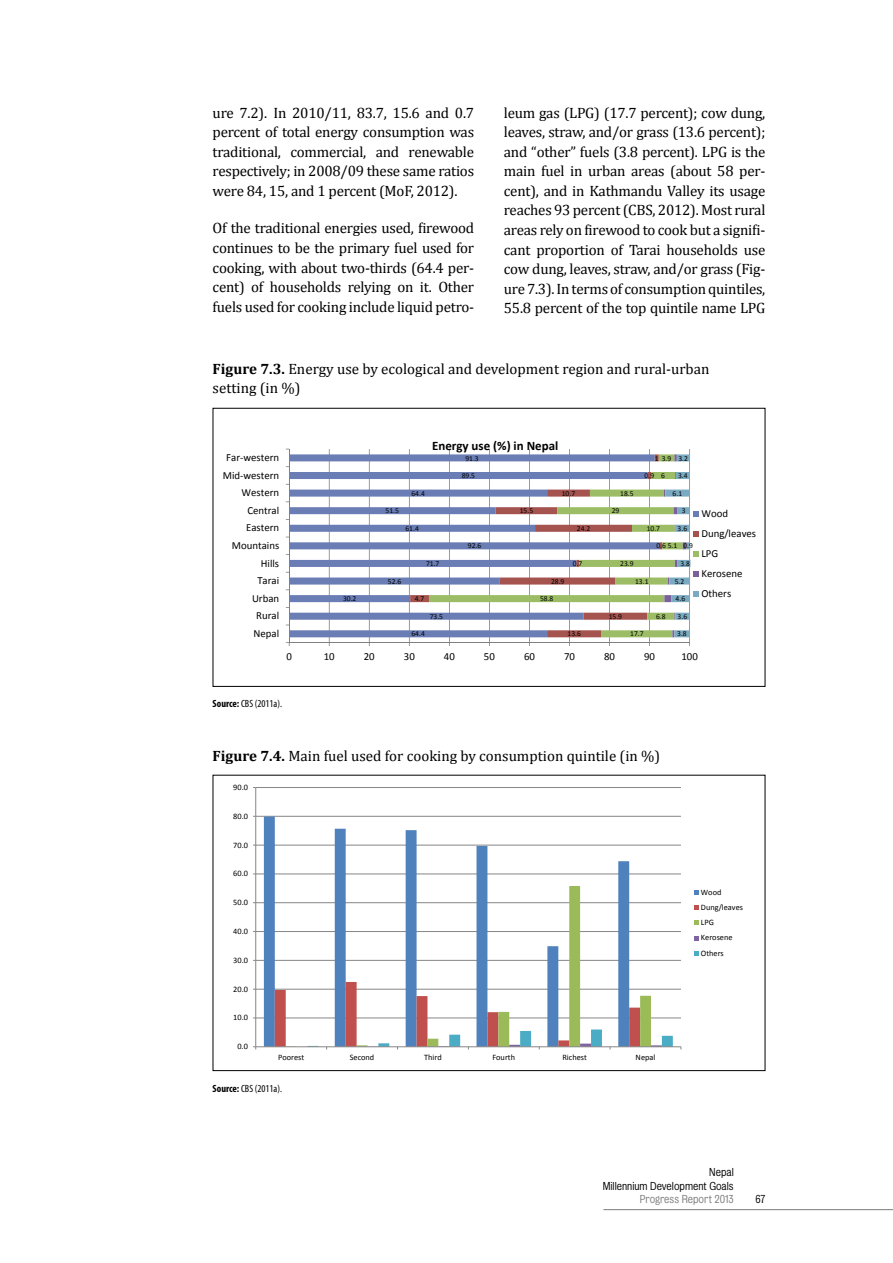
<style>
.page{position:relative;width:893px;height:1263px;background:#fff}
.page>*{position:absolute;margin:0;border:0;box-sizing:border-box;transform-origin:0 0}
.t1{font:15px/19.5px "Cambria";letter-spacing:-.015em;color:#000;text-align:justify}
.t2{font:700 12.9px "Calibri";color:#000}
.t3{font:10.8px/20.1px "Calibri";color:#000}
.t4{font:condensed 10.5px "Myriad Pro";color:#000}
.t5{font:10.5px/13.5px "Bureau Grotesque Five One";color:#000;text-align:right}
.t6{font:10.5px "Bureau Grotesque Five One";color:#7c7c7c}
.t7{font:8.25px/15.1px "Calibri";color:#000}
.t8{font:7.5px "Calibri";color:#000}
.s1{font-weight:700}
</style>
<div class="page">
<hr style="left:603px;top:1209px;width:290px;height:1px;background:#7c7c7c">
<div style="left:213px;top:775px;width:552px;height:296px;border:1px solid #000"></div>
<svg style="left:253px;top:787px;width:446px;height:263px"></svg>
<div style="left:213px;top:408px;width:552px;height:279px;border:1px solid #000"></div>
<svg style="left:285px;top:448px;width:414px;height:198px"></svg>
<p class="t1" style="left:213px;top:103px;width:263px">ure 7.2). In 2010/11, 83.7, 15.6 and 0.7 percent of total energy consumption was traditional, commercial, and renewable respectively; in 2008/09 these same ratios were 84, 15, and 1 percent (MoF, 2012).</p>
<p class="t1" style="left:213px;top:219px;width:263px">Of the traditional energies used, firewood continues to be the primary fuel used for cooking, with about two-thirds (64.4 per&shy;cent) of households relying on it. Other fuels used for cooking include liquid petro-</p>
<p class="t1" style="left:504px;top:103px;width:263px">leum gas (LPG) (17.7 percent); cow dung, leaves, straw, and/or grass (13.6 percent); and “other” fuels (3.8 percent). LPG is the main fuel in urban areas (about 58 per&shy;cent), and in Kathmandu Valley its usage reaches 93 percent (CBS, 2012). Most rural areas rely on firewood to cook but a signifi&shy;cant proportion of Tarai households use cow dung, leaves, straw, and/or grass (Fig&shy;ure 7.3). In terms of consumption quintiles, 55.8 percent of the top quintile name LPG</p>
<p class="t1" style="left:213px;top:359px;width:498px"><span class="s1">Figure 7.3.</span> Energy use by ecological and development region and rural-urban setting (in %)</p>
<p class="t3" style="left:226px;top:447px;width:54px">Far-western</p>
<p class="t2" style="left:432px;top:438px;width:128px">Energy use (%) in Nepal</p>
<p class="t8" style="left:465px;top:453px;width:15px">91.3</p>
<p class="t8" style="left:655px;top:453px;width:18px">1 3.9</p>
<p class="t8" style="left:678px;top:453px;width:11px">3.2</p>
<p class="t3" style="left:223px;top:465px;width:58px">Mid-western</p>
<p class="t8" style="left:462px;top:471px;width:15px">89.5</p>
<p class="t8" style="left:645px;top:471px;width:11px">0.9</p>
<p class="t8" style="left:661px;top:471px;width:5px">6</p>
<p class="t8" style="left:678px;top:471px;width:11px">3.4</p>
<p class="t3" style="left:242px;top:483px;width:39px">Western</p>
<p class="t8" style="left:411px;top:488px;width:15px">64.4</p>
<p class="t8" style="left:562px;top:488px;width:15px">10.7</p>
<p class="t8" style="left:620px;top:488px;width:15px">18.5</p>
<p class="t8" style="left:673px;top:488px;width:11px">6.1</p>
<p class="t3" style="left:247px;top:500px;width:33px">Central</p>
<p class="t3" style="left:246px;top:518px;width:35px">Eastern</p>
<p class="t3" style="left:232px;top:535px;width:49px">Mountains</p>
<p class="t3" style="left:261px;top:553px;width:20px">Hills</p>
<p class="t3" style="left:257px;top:570px;width:23px">Tarai</p>
<p class="t3" style="left:252px;top:588px;width:29px">Urban</p>
<p class="t8" style="left:343px;top:594px;width:15px">30.2</p>
<p class="t8" style="left:386px;top:506px;width:15px">51.5</p>
<p class="t8" style="left:405px;top:524px;width:15px">61.4</p>
<p class="t8" style="left:388px;top:576px;width:15px">52.6</p>
<p class="t8" style="left:426px;top:559px;width:15px">71.7</p>
<p class="t8" style="left:415px;top:594px;width:11px">4.7</p>
<p class="t8" style="left:468px;top:541px;width:15px">92.6</p>
<p class="t8" style="left:520px;top:506px;width:15px">15.5</p>
<p class="t8" style="left:577px;top:524px;width:15px">24.2</p>
<p class="t8" style="left:551px;top:576px;width:15px">28.9</p>
<p class="t8" style="left:540px;top:594px;width:15px">58.8</p>
<p class="t8" style="left:573px;top:559px;width:11px">0.7</p>
<p class="t8" style="left:612px;top:506px;width:9px">29</p>
<p class="t8" style="left:620px;top:559px;width:15px">23.9</p>
<p class="t8" style="left:647px;top:524px;width:15px">10.7</p>
<p class="t8" style="left:682px;top:506px;width:5px">3</p>
<p class="t8" style="left:678px;top:524px;width:11px">3.6</p>
<p class="t8" style="left:656px;top:541px;width:22px">0.6 5.1</p>
<p class="t8" style="left:683px;top:541px;width:11px">0.9</p>
<p class="t8" style="left:680px;top:559px;width:11px">3.8</p>
<p class="t8" style="left:635px;top:576px;width:15px">13.1</p>
<p class="t8" style="left:675px;top:576px;width:11px">5.2</p>
<p class="t8" style="left:676px;top:594px;width:11px">4.6</p>
<p class="t3" style="left:701px;top:503px;width:56px">Wood<br>Dung/leaves<br>LPG<br>Kerosene<br>Others</p>
<p class="t3" style="left:256px;top:606px;width:24px">Rural</p>
<p class="t8" style="left:430px;top:611px;width:15px">73.5</p>
<p class="t8" style="left:609px;top:611px;width:15px">15.9</p>
<p class="t8" style="left:656px;top:612px;width:11px">6.8</p>
<p class="t8" style="left:678px;top:612px;width:11px">3.6</p>
<p class="t3" style="left:254px;top:623px;width:27px">Nepal</p>
<p class="t8" style="left:411px;top:629px;width:15px">64.4</p>
<p class="t8" style="left:568px;top:629px;width:15px">13.6</p>
<p class="t8" style="left:630px;top:629px;width:15px">17.7</p>
<p class="t8" style="left:677px;top:629px;width:11px">3.8</p>
<p class="t3" style="left:286px;top:646px;width:7px">0</p>
<p class="t3" style="left:324px;top:646px;width:12px">10</p>
<p class="t3" style="left:364px;top:646px;width:12px">20</p>
<p class="t3" style="left:404px;top:646px;width:12px">30</p>
<p class="t3" style="left:444px;top:646px;width:12px">40</p>
<p class="t3" style="left:484px;top:646px;width:12px">50</p>
<p class="t3" style="left:524px;top:646px;width:12px">60</p>
<p class="t3" style="left:564px;top:646px;width:12px">70</p>
<p class="t3" style="left:604px;top:646px;width:12px">80</p>
<p class="t3" style="left:644px;top:646px;width:12px">90</p>
<p class="t3" style="left:681px;top:646px;width:18px">100</p>
<p class="t4" style="left:213px;top:698px;width:71px"><span class="s1">Source:</span> CBS (2011a).</p>
<p class="t1" style="left:213px;top:746px;width:449px"><span class="s1">Figure 7.4.</span> Main fuel used for cooking by consumption quintile (in %)</p>
<p class="t7" style="left:233px;top:780px;width:16px">90.0</p>
<p class="t7" style="left:233px;top:808px;width:16px">80.0</p>
<p class="t7" style="left:233px;top:837px;width:16px">70.0</p>
<p class="t7" style="left:233px;top:866px;width:16px">60.0</p>
<p class="t7" style="left:233px;top:895px;width:16px">50.0</p>
<p class="t7" style="left:233px;top:924px;width:16px">40.0</p>
<p class="t7" style="left:233px;top:952px;width:16px">30.0</p>
<p class="t7" style="left:233px;top:981px;width:16px">20.0</p>
<p class="t7" style="left:233px;top:1010px;width:16px">10.0</p>
<p class="t7" style="left:237px;top:1039px;width:12px">0.0</p>
<p class="t7" style="left:278px;top:1050px;width:28px">Poorest</p>
<p class="t7" style="left:350px;top:1050px;width:26px">Second</p>
<p class="t7" style="left:424px;top:1050px;width:19px">Third</p>
<p class="t7" style="left:492px;top:1050px;width:24px">Fourth</p>
<p class="t7" style="left:562px;top:1050px;width:26px">Richest</p>
<p class="t7" style="left:636px;top:1050px;width:21px">Nepal</p>
<p class="t4" style="left:213px;top:1082px;width:71px"><span class="s1">Source:</span> CBS (2011a).</p>
<p class="t7" style="left:701px;top:885px;width:44px">Wood<br>Dung/leaves<br>LPG<br>Kerosene<br>Others</p>
<p class="t5" style="left:603px;top:1166px;width:132px">Nepal<br>Millennium Development Goals</p>
<p class="t6" style="left:640px;top:1194px;width:95px">Progress Report 2013</p>
<p class="t5" style="left:755px;top:1193px;width:12px">67</p>
</div>
